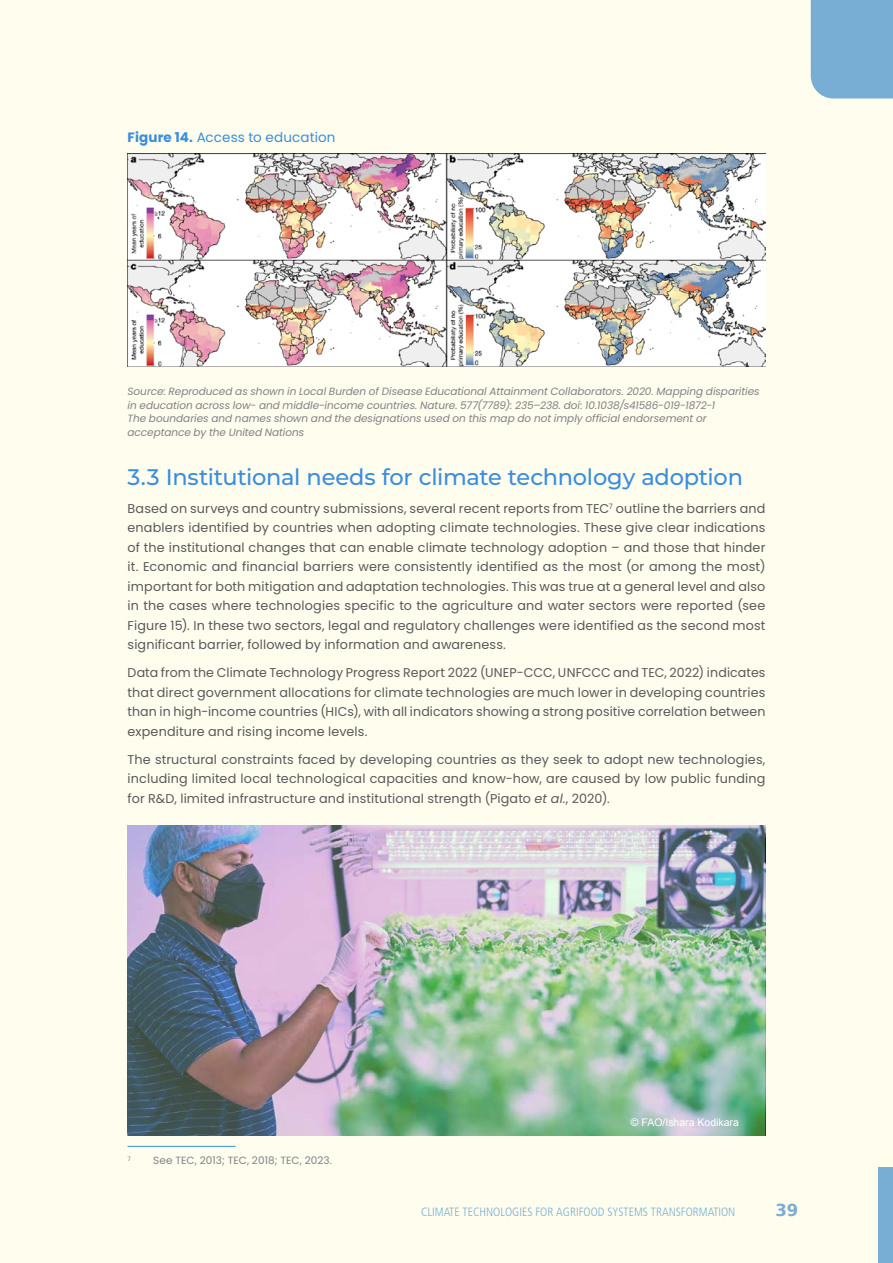
<style>
.page{position:relative;width:893px;height:1263px;background:#fffded}
.page>*{position:absolute;margin:0;border:0;box-sizing:border-box;transform-origin:0 0}
.t1{font:500 22.5px "Montserrat";letter-spacing:-.01em;color:#3a8dde}
.t2{font:700 16.5px "Bitstream Vera Sans";color:#78aed3}
.t3{font:13.5px "Poppins";letter-spacing:.01em;color:#3a8dde}
.t4{font:12.75px/19.5px "Poppins";letter-spacing:.01em;color:#58595b;text-align:justify}
.t5{font:12px "Frutiger LT 47 Lt Cn";color:#78aed3}
.t6{font:italic 10.5px/13.5px "Poppins";letter-spacing:-.005em;color:#808285}
.t7{font:10.5px "Poppins";letter-spacing:.005em;color:#808285}
.t8{font:10.5px "Arial";color:#fff}
.t9{font:6.15px "Poppins";color:#808285}
.s1{font-weight:700}
.s2{font-style:italic}
</style>
<div class="page">
<div style="left:879px;top:1167px;width:14px;height:96px;background:#78aed3"></div>
<div style="left:811px;top:0;width:82px;height:99px;background:#78aed3"></div>
<img style="left:128px;top:154px;width:637px;height:213px">
<hr style="left:128px;top:1146px;width:108px;height:1px;background:#3a8dde">
<img style="left:128px;top:825px;width:637px;height:310px">
<p class="t3" style="left:128px;top:129px;width:210px"><span class="s1">Figure 14.</span> Access to education</p>
<p class="t6" style="left:128px;top:385px;width:634px">Source: Reproduced as shown in Local Burden of Disease Educational Attainment Collaborators. 2020. Mapping disparities in education across low- and middle-income countries. Nature. 577(7789): 235–238. doi: 10.1038/s41586-019-1872-1<br>The boundaries and names shown and the designations used on this map do not imply official endorsement or acceptance by the United Nations</p>
<h1 class="t1" style="left:128px;top:461px;width:617px">3.3 Institutional needs for climate technology adoption</h1>
<p class="t4" style="left:128px;top:499px;width:639px">Based on surveys and country submissions, several recent reports from TEC<sup>7</sup> outline the barriers and enablers identified by countries when adopting climate technologies. These give clear indications of the institutional changes that can enable climate technology adoption – and those that hinder it. Economic and financial barriers were consistently identified as the most (or among the most) important for both mitigation and adaptation technologies. This was true at a general level and also in the cases where technologies specific to the agriculture and water sectors were reported (see Figure 15). In these two sectors, legal and regulatory challenges were identified as the second most significant barrier, followed by information and awareness.</p>
<p class="t4" style="left:128px;top:663px;width:639px">Data from the Climate Technology Progress Report 2022 (UNEP-CCC, UNFCCC and TEC, 2022) indicates that direct government allocations for climate technologies are much lower in developing countries than in high-income countries (HICs), with all indicators showing a strong positive correlation between expenditure and rising income levels.</p>
<p class="t4" style="left:128px;top:750px;width:639px">The structural constraints faced by developing countries as they seek to adopt new technologies, including limited local technological capacities and know-how, are caused by low public funding for R&amp;D, limited infrastructure and institutional strength (Pigato <span class="s2">et al.</span>, 2020).</p>
<p class="t9" style="left:128px;top:1155px;width:5px">7</p>
<p class="t7" style="left:153px;top:1154px;width:181px">See TEC, 2013; TEC, 2018; TEC, 2023.</p>
<p class="t8" style="left:631px;top:1115px;width:110px">© FAO/Ishara Kodikara</p>
<p class="t5" style="left:421px;top:1205px;width:316px">CLIMATE TECHNOLOGIES FOR AGRIFOOD SYSTEMS TRANSFORMATION</p>
<p class="t2" style="left:775px;top:1201px;width:24px">39</p>
</div>
